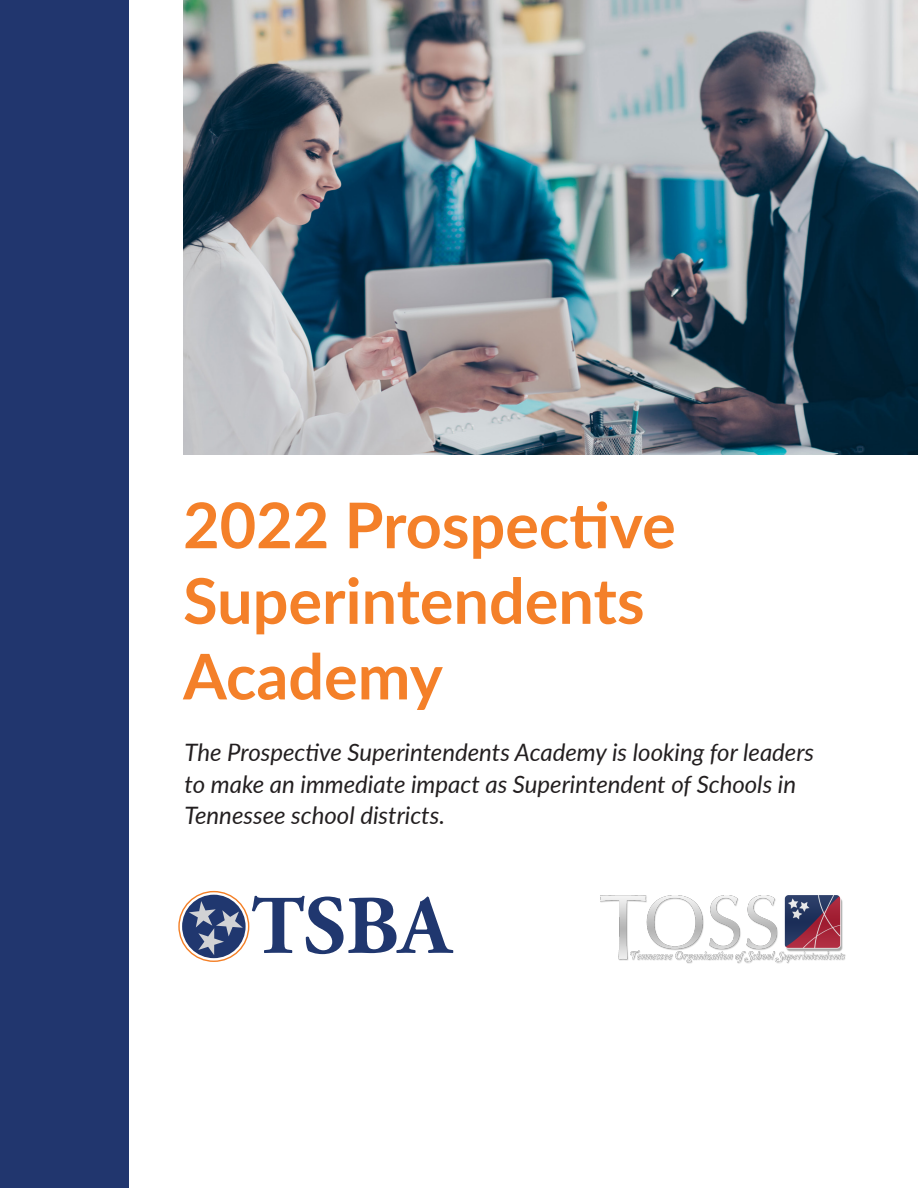
<style>
.page{position:relative;width:918px;height:1188px;background:#fff}
.page>*{position:absolute;margin:0;border:0;box-sizing:border-box;transform-origin:0 0}
.t1{font:700 83.25px "Adobe Garamond Pro";color:#20376f}
.t2{font:700 63px "Lato";color:#f48029}
.t3{font:italic 24px/31.5px "Lato";color:#231f20}
</style>
<div class="page">
<img style="left:183px;top:0;width:735px;height:454px">
<div style="left:1px;top:0;width:128px;height:1188px;background:#21366e"></div>
<img style="left:600px;top:895px;width:246px;height:69px">
<svg style="left:179px;top:892px;width:70px;height:69px"></svg>
<div style="left:178px;top:891px;width:71px;height:71px;border:1px solid #f48027;border-radius:50%"></div>
<div style="left:182px;top:895px;width:64px;height:63px;background:#20376f;border-radius:50%"></div>
<svg style="left:189px;top:901px;width:54px;height:54px"></svg>
<p class="t2" style="left:183px;top:479px;width:494px">2022 Prospective</p>
<p class="t2" style="left:183px;top:555px;width:463px">Superintendents</p>
<p class="t2" style="left:183px;top:630px;width:261px">Academy</p>
<p class="t3" style="left:185px;top:736px;width:631px">The Prospective Superintendents Academy is looking for leaders to make an immediate impact as Superintendent of Schools in<br>Tennessee school districts.</p>
<p class="t1" style="left:251px;top:878px;width:201px">TSBA</p>
</div>
